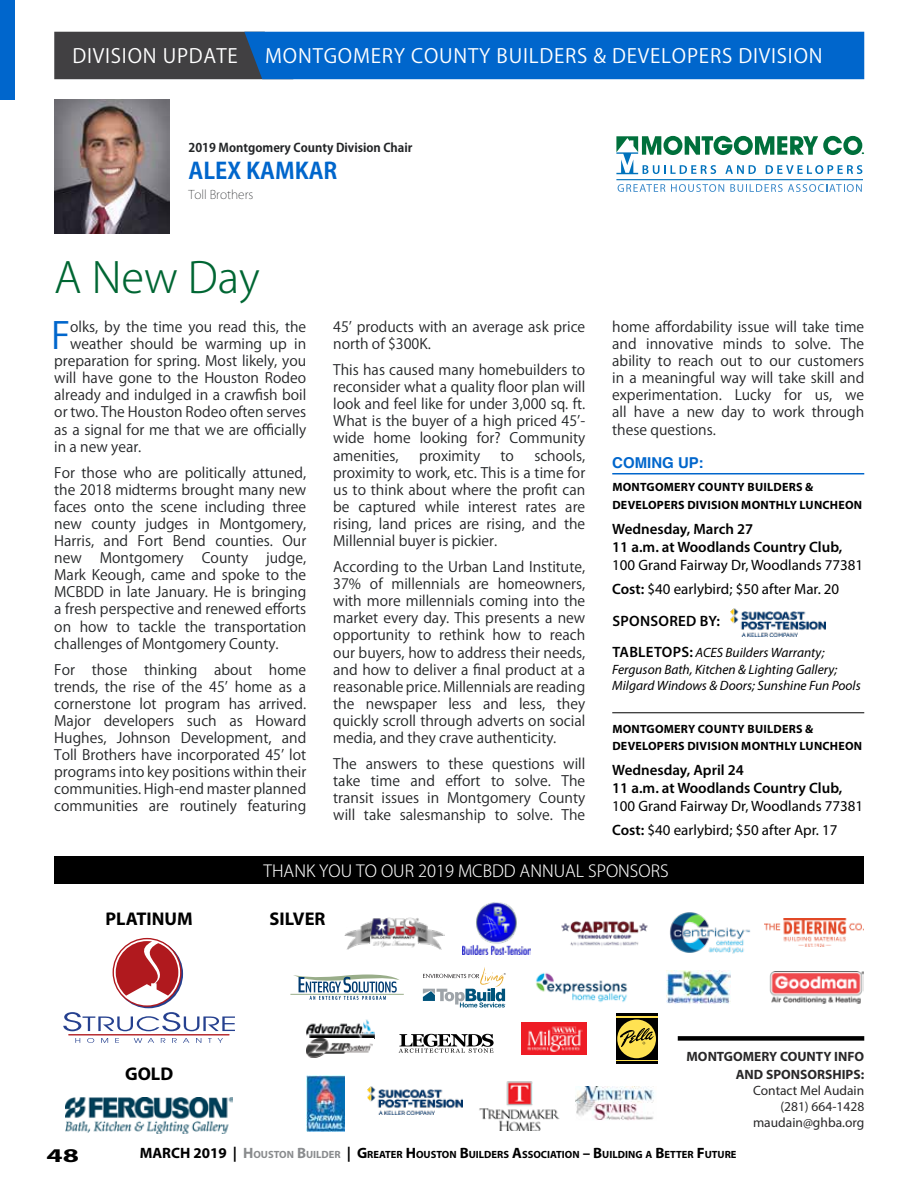
<style>
.page{position:relative;width:918px;height:1188px;background:#fff}
.page>*{position:absolute;margin:0;border:0;box-sizing:border-box;transform-origin:0 0}
.t1{font:300 42px "Koz Go Pr 6 N";color:#063}
.t2{font:36.75px "Koz Go Pr 6 N";color:#06c}
.t3{font:700 22.5px "Koz Go Pr 6 N";color:#06c}
.t4{font:19.5px "Koz Go Pr 6 N";letter-spacing:.04em;color:#fff}
.t5{font:700 19.5px "Myriad Pro";color:#000;scale:1.5 1}
.t6{font:700 18.45px "Myriad Pro";color:#000}
.t7{font:300 16.5px "Koz Go Pr 6 N";color:#fff}
.t8{font:15px/24.8px "Myriad Pro";color:#000}
.t9{font:600 15px/18px "Myriad Pro";color:#000}
.t10{font:600 15px "Myriad Pro";letter-spacing:.02em;color:#000}
.t11{font:700 15px "Helvetica";color:#06c}
.t12{font:14.25px/17.1px "Koz Go Pr 6 N";color:#232527;text-align:justify}
.t13{font:italic 13.5px/16.2px "Myriad Pro";color:#000}
.t14{font:13.5px/16.2px "Myriad Pro";color:#292829;text-align:right}
.t15{font:700 13.5px/18px "Myriad Pro";color:#292829;text-align:right}
.t16{font:700 12px/18px "Myriad Pro";letter-spacing:.02em;color:#000}
.t17{font:700 12px "Koz Go Pr 6 N";color:#232527}
.t18{font:200 12px "Koz Go Pr 6 N";color:#232527}
.t19{font:700 10.5px "Myriad Pro";color:#000}
.s1{font-weight:600}
.s2{font-weight:600;font-style:normal;font-size:15px}
.s3{font-size:15px}
.s4{font-size:15px;color:#8a8c8e}
.s5{color:#8a8c8e}
</style>
<div class="page">
<img style="left:462px;top:902px;width:69px;height:53px">
<img style="left:306px;top:1020px;width:68px;height:38px">
<img style="left:367px;top:1086px;width:96px;height:29px">
<img style="left:345px;top:917px;width:99px;height:33px">
<img style="left:66px;top:1097px;width:167px;height:37px">
<img style="left:769px;top:971px;width:94px;height:33px">
<img style="left:54px;top:100px;width:115px;height:133px">
<svg style="left:63px;top:1012px;width:172px;height:19px"></svg>
<svg style="left:75px;top:1038px;width:5px;height:5px"></svg>
<svg style="left:87px;top:1038px;width:7px;height:5px"></svg>
<svg style="left:101px;top:1038px;width:7px;height:5px"></svg>
<svg style="left:115px;top:1038px;width:4px;height:5px"></svg>
<svg style="left:134px;top:1038px;width:8px;height:5px"></svg>
<svg style="left:148px;top:1038px;width:6px;height:5px"></svg>
<svg style="left:161px;top:1038px;width:4px;height:5px"></svg>
<svg style="left:172px;top:1038px;width:5px;height:5px"></svg>
<svg style="left:183px;top:1038px;width:6px;height:5px"></svg>
<svg style="left:196px;top:1038px;width:5px;height:5px"></svg>
<svg style="left:208px;top:1038px;width:4px;height:5px"></svg>
<svg style="left:218px;top:1038px;width:5px;height:5px"></svg>
<hr style="left:69px;top:1034px;width:160px;height:1px;background:#b0191e">
<div style="left:114px;top:939px;width:69px;height:69px;border:6px solid #25408f;border-radius:50%"></div>
<div style="left:113px;top:938px;width:68px;height:69px;border:6px solid #b0191e;border-radius:50%"></div>
<div style="left:116px;top:941px;width:62px;height:63px;background:#fff;border-radius:50%"></div>
<div style="left:114px;top:939px;width:66px;height:66px;border:4px solid #fff;border-radius:50%"></div>
<svg style="left:116px;top:941px;width:62px;height:55px"></svg>
<hr style="left:290px;top:994px;width:114px;height:1px;background:#99ad89">
<svg style="left:293px;top:975px;width:107px;height:25px"></svg>
<img style="left:764px;top:919px;width:100px;height:27px">
<svg style="left:423px;top:967px;width:83px;height:41px"></svg>
<img style="left:670px;top:912px;width:81px;height:41px">
<svg style="left:399px;top:1034px;width:95px;height:19px"></svg>
<svg style="left:616px;top:136px;width:248px;height:38px"></svg>
<svg style="left:618px;top:184px;width:47px;height:8px"></svg>
<svg style="left:671px;top:184px;width:53px;height:8px"></svg>
<svg style="left:730px;top:184px;width:132px;height:8px"></svg>
<hr style="left:616px;top:179px;width:247px;height:1px;background:#0072bc">
<img style="left:536px;top:972px;width:92px;height:31px">
<img style="left:667px;top:971px;width:63px;height:33px">
<img style="left:521px;top:1023px;width:66px;height:32px">
<div style="left:614px;top:1012px;width:45px;height:54px;background:linear-gradient(to right,#fff,#fff)"></div>
<hr style="left:616px;top:1016px;width:42px;height:2px;background:#ffe252">
<hr style="left:616px;top:1060px;width:42px;height:2px;background:#ffe252">
<hr style="left:616px;top:1062px;width:42px;height:2px;background:#000">
<hr style="left:616px;top:1014px;width:42px;height:2px;background:#000">
<svg style="left:616px;top:1018px;width:42px;height:42px"></svg>
<div style="left:617px;top:1020px;width:39px;height:38px;background:#ffe252;border-radius:50%"></div>
<svg style="left:620px;top:1028px;width:34px;height:19px"></svg>
<img style="left:576px;top:1086px;width:78px;height:34px">
<div style="left:0;top:0;width:14px;height:100px;background:#06c"></div>
<div style="left:54px;top:856px;width:810px;height:28px;background:#000"></div>
<svg style="left:54px;top:32px;width:810px;height:47px;background:#105da9"></svg>
<div style="left:678px;top:1036px;width:186px;height:5px;background:#000"></div>
<img style="left:561px;top:921px;width:86px;height:25px">
<img style="left:306px;top:1075px;width:39px;height:57px">
<img style="left:479px;top:1081px;width:81px;height:50px">
<hr style="left:612px;top:473px;width:252px;height:1px;background:#06c">
<hr style="left:612px;top:712px;width:252px;height:1px;background:#000">
<img style="left:730px;top:608px;width:96px;height:29px">
<h3 class="t4" style="left:72px;top:45px;width:167px">DIVISION UPDATE</h3>
<h3 class="t4" style="left:265px;top:45px;width:559px">MONTGOMERY COUNTY BUILDERS &amp; DEVELOPERS DIVISION</h3>
<p class="t17" style="left:189px;top:141px;width:225px">2019 Montgomery County Division Chair</p>
<h3 class="t3" style="left:189px;top:158px;width:150px">ALEX KAMKAR</h3>
<p class="t18" style="left:189px;top:188px;width:66px">Toll Brothers</p>
<h1 class="t1" style="left:54px;top:254px;width:207px">A New Day</h1>
<h2 class="t2" style="left:51px;top:315px;width:21px">F</h2>
<p class="t12" style="left:70px;top:319px;width:238px">olks, by the time you read this, the</p>
<p class="t12" style="left:70px;top:336px;width:238px">weather should be warming up in</p>
<p class="t12" style="left:54px;top:353px;width:254px">preparation for spring. Most likely, you</p>
<p class="t12" style="left:54px;top:370px;width:254px">will have gone to the Houston Rodeo</p>
<p class="t12" style="left:54px;top:387px;width:254px">already and indulged in a crawfish boil</p>
<p class="t12" style="left:54px;top:404px;width:254px">or two. The Houston Rodeo often serves</p>
<p class="t12" style="left:54px;top:421px;width:254px">as a signal for me that we are officially</p>
<p class="t12" style="left:54px;top:438px;width:89px">in a new year.</p>
<p class="t12" style="left:54px;top:464px;width:254px">For those who are politically attuned, the 2018 midterms brought many new faces onto the scene including three new county judges in Montgomery, Harris, and Fort Bend counties. Our new</p>
<p class="t12" style="left:54px;top:550px;width:254px;text-indent:212px">judge, Mark Keough, came and spoke to the MCBDD in late January. He is bringing a fresh perspective and renewed efforts on how to tackle the transportation challenges of Montgomery County.</p>
<p class="t12" style="left:54px;top:661px;width:254px">For those thinking about home trends, the rise of the 45’ home as a cornerstone lot program has arrived.<br>Major developers such as Howard Hughes, Johnson Development, and Toll Brothers have incorporated 45’ lot programs into key positions within their communities. High-end master planned communities are routinely featuring</p>
<p class="t12" style="left:100px;top:550px;width:85px">Montgomery</p>
<p class="t12" style="left:202px;top:550px;width:48px">County</p>
<p class="t12" style="left:333px;top:318px;width:254px">45’ products with an average ask price north of $300K.</p>
<p class="t12" style="left:333px;top:362px;width:254px">This has caused many homebuilders to reconsider what a quality floor plan will look and feel like for under 3,000 sq. ft.<br>What is the buyer of a high priced 45’- wide home looking for? Community amenities,</p>
<p class="t12" style="left:333px;top:447px;width:254px;text-indent:201px">schools, proximity to work, etc. This is a time for us to think about where the profit can be captured while interest rates are rising, land prices are rising, and the Millennial buyer is pickier.</p>
<p class="t12" style="left:333px;top:559px;width:254px">According to the Urban Land Institute, 37% of millennials are homeowners, with more millennials coming into the market every day. This presents a new opportunity to rethink how to reach our buyers, how to address their needs, and how to deliver a final product at a reasonable price. Millennials are reading the newspaper less and less, they quickly scroll through adverts on social media, and they crave authenticity.</p>
<p class="t12" style="left:333px;top:756px;width:254px">The answers to these questions will take time and effort to solve. The transit issues in Montgomery County will take salesmanship to solve. The</p>
<p class="t12" style="left:419px;top:447px;width:63px">proximity</p>
<p class="t12" style="left:501px;top:447px;width:15px">to</p>
<p class="t12" style="left:612px;top:318px;width:254px">home affordability issue will take time and innovative minds to solve. The ability to reach out to our customers in a meaningful way will take skill and experimentation. Lucky for us, we all have a new day to work through these questions.</p>
<p class="t11" style="left:612px;top:453px;width:93px">COMING UP:</p>
<p class="t16" style="left:612px;top:478px;width:251px">MONTGOMERY COUNTY BUILDERS &amp;<br>DEVELOPERS DIVISION MONTHLY LUNCHEON</p>
<p class="t9" style="left:612px;top:519px;width:231px">Wednesday, March 27<br>11 a.m. at Woodlands Country Club,</p>
<p class="t8" style="left:612px;top:552px;width:253px">100 Grand Fairway Dr, Woodlands 77381<br><span class="s1">Cost:</span> $40 earlybird; $50 after Mar. 20</p>
<p class="t10" style="left:612px;top:611px;width:109px">SPONSORED BY:</p>
<p class="t13" style="left:612px;top:645px;width:250px"><span class="s2">TABLETOPS:</span> ACES Builders Warranty;<br>Ferguson Bath, Kitchen &amp; Lighting Gallery;<br>Milgard Windows &amp; Doors; Sunshine Fun Pools</p>
<p class="t16" style="left:612px;top:721px;width:251px;line-height:16.5px">MONTGOMERY COUNTY BUILDERS &amp;<br>DEVELOPERS DIVISION MONTHLY LUNCHEON</p>
<p class="t9" style="left:612px;top:760px;width:231px">Wednesday, April 24<br>11 a.m. at Woodlands Country Club,</p>
<p class="t8" style="left:612px;top:793px;width:253px">100 Grand Fairway Dr, Woodlands 77381<br><span class="s1">Cost:</span> $40 earlybird; $50 after Apr. 17</p>
<p class="t6" style="left:106px;top:907px;width:89px">PLATINUM</p>
<p class="t6" style="left:125px;top:1061px;width:50px">GOLD</p>
<p class="t7" style="left:263px;top:861px;width:407px">THANK YOU TO OUR 2019 MCBDD ANNUAL SPONSORS</p>
<p class="t6" style="left:270px;top:907px;width:57px">SILVER</p>
<p class="t15" style="left:687px;top:1047px;width:179px">MONTGOMERY COUNTY INFO<br>AND SPONSORSHIPS:</p>
<p class="t14" style="left:753px;top:1082px;width:113px">Contact Mel Audain (281) 664-1428 maudain@ghba.org</p>
<h3 class="t5" style="left:46px;top:1142px;width:23px">48</h3>
<p class="t19" style="left:140px;top:1148px;width:598px"><span class="s3">MARCH 2019</span> <span class="s3">|</span> <span class="s4">H</span><span class="s5">OUSTON</span> <span class="s4">B</span><span class="s5">UILDER</span> <span class="s3">|</span> <span class="s3">G</span>REATER <span class="s3">H</span>OUSTON <span class="s3">B</span>UILDERS <span class="s3">A</span>SSOCIATION <span class="s3">– B</span>UILDING A <span class="s3">B</span>ETTER <span class="s3">F</span>UTURE</p>
</div>
